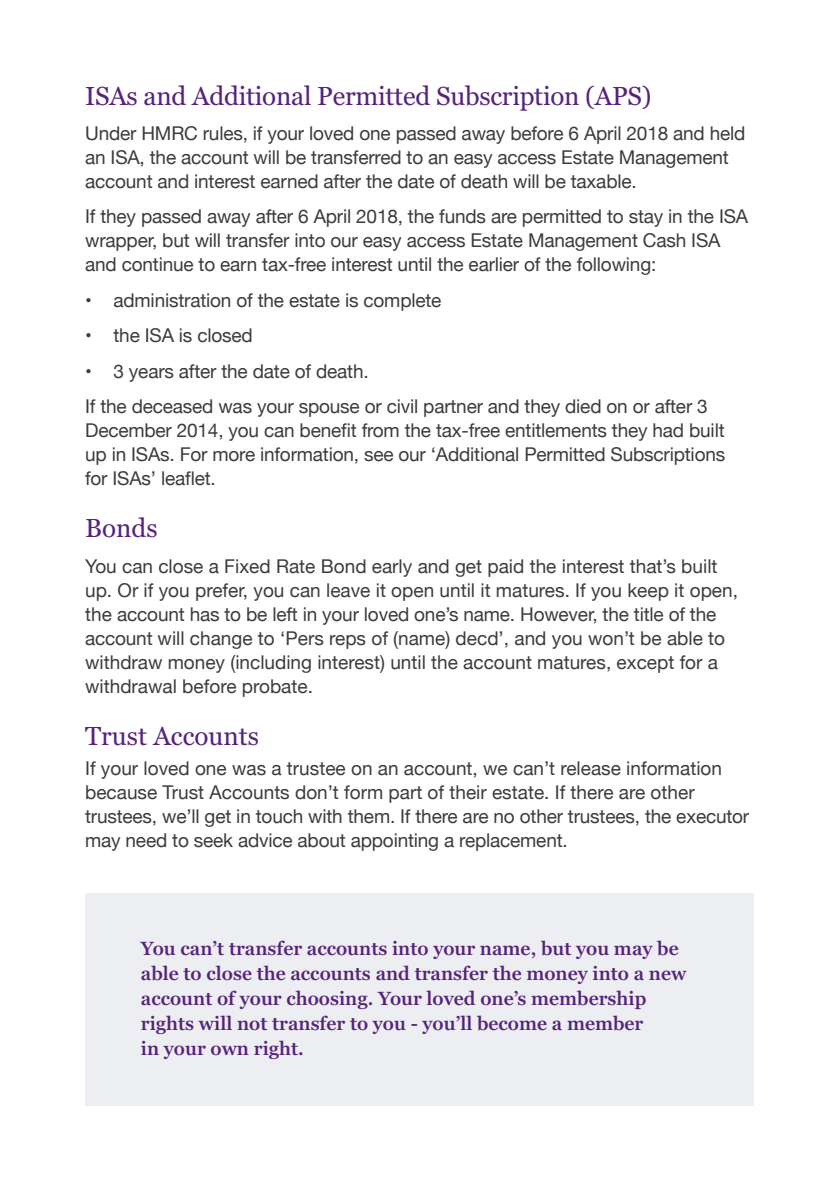
<style>
.page{position:relative;width:840px;height:1191px;background:#fff}
.page>*{position:absolute;margin:0;border:0;box-sizing:border-box;transform-origin:0 0}
.t1{font:26px "Georgia Pro";letter-spacing:-.01em;color:#56227d}
.t2{font:19px/24px "Helvetica Neue";letter-spacing:-.01em;color:#3c3c3b}
.t3{font:600 19px/25px "Georgia Pro";color:#56227d}
</style>
<div class="page">
<div style="left:85px;top:893px;width:668px;height:213px;background:#eceef1"></div>
<h1 class="t1" style="left:85px;top:81px;width:567px">ISAs and Additional Permitted Subscription (APS)</h1>
<p class="t2" style="left:85px;top:122px;width:661px">Under HMRC rules, if your loved one passed away before 6 April 2018 and held an ISA, the account will be transferred to an easy access Estate Management account and interest earned after the date of death will be taxable.</p>
<p class="t2" style="left:85px;top:206px;width:664px">If they passed away after 6 April 2018, the funds are permitted to stay in the ISA wrapper, but will transfer into our easy access Estate Management Cash ISA and continue to earn tax-free interest until the earlier of the following:</p>
<p class="t2" style="left:85px;top:289px;width:357px">• administration of the estate is complete</p>
<p class="t2" style="left:85px;top:324px;width:169px">• the ISA is closed</p>
<p class="t2" style="left:85px;top:354px;width:623px;line-height:35.4px">• 3 years after the date of death.<br>If the deceased was your spouse or civil partner and they died on or after 3</p>
<p class="t2" style="left:85px;top:419px;width:641px;text-align:justify">December 2014, you can benefit from the tax-free entitlements they had built up in ISAs. For more information, see our ‘Additional Permitted Subscriptions for ISAs’ leaflet.</p>
<h1 class="t1" style="left:85px;top:513px;width:74px">Bonds</h1>
<p class="t2" style="left:85px;top:555px;width:654px">You can close a Fixed Rate Bond early and get paid the interest that’s built up. Or if you prefer, you can leave it open until it matures. If you keep it open, the account has to be left in your loved one’s name. However, the title of the account will change to ‘Pers reps of (name) decd’, and you won’t be able to withdraw money (including interest) until the account matures, except for a withdrawal before probate.</p>
<h1 class="t1" style="left:85px;top:721px;width:175px">Trust Accounts</h1>
<p class="t2" style="left:85px;top:757px;width:665px">If your loved one was a trustee on an account, we can’t release information because Trust Accounts don’t form part of their estate. If there are other trustees, we’ll get in touch with them. If there are no other trustees, the executor may need to seek advice about appointing a replacement.</p>
<p class="t3" style="left:141px;top:937px;width:546px">You can’t transfer accounts into your name, but you may be able to close the accounts and transfer the money into a new account of your choosing. Your loved one’s membership rights will not transfer to you - you’ll become a member<br>in your own right.</p>
</div>
